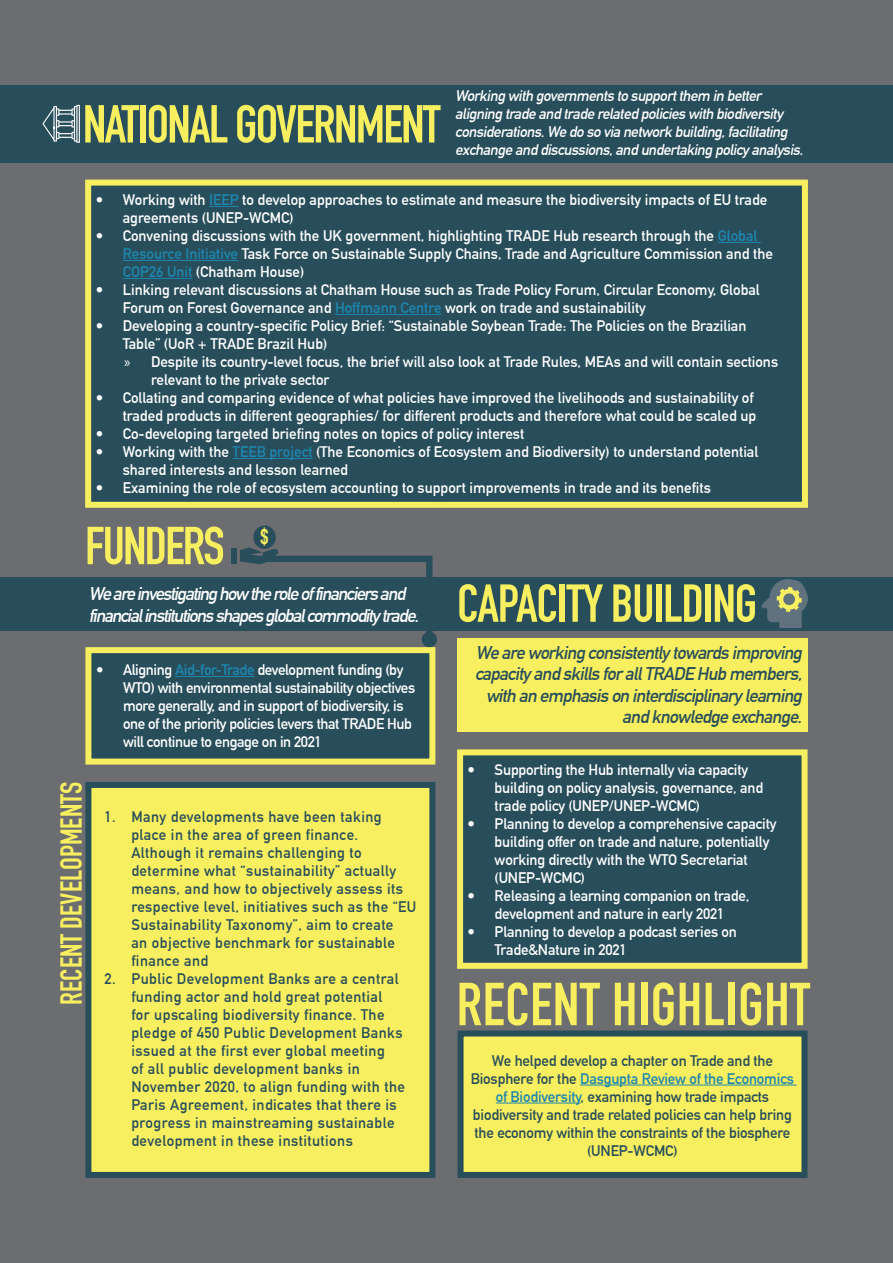
<style>
.page{position:relative;width:893px;height:1263px;background:#6c6d70}
.page>*{position:absolute;margin:0;border:0;box-sizing:border-box;transform-origin:0 0}
.t1{font:700 59.7px "DIN Condensed";letter-spacing:.01em;color:#f7ef5f}
.t2{font:700 52.5px "DIN Condensed";letter-spacing:-.03em;color:#f7ef5f}
.t3{font:700 30px "DIN Condensed";color:#f7ef5f}
.t4{font:700 21px "DIN Condensed";color:#f7ef5f}
.t5{font:italic 700 18px/21.6px "DIN Alternate";color:#284e5b;text-align:right}
.t6{font:italic 700 18px/21.6px "DIN Alternate";color:#fff}
.t7{font:700 15px/18px "DIN Alternate";color:#fff}
.t8{font:700 15px/18px "DIN Alternate";letter-spacing:.03em;color:#284e5b}
.t9{font:700 15px/18px "DIN Alternate";letter-spacing:-.01em;color:#284e5b;text-align:center}
.t10{font:700 15px/18px "DIN Alternate";letter-spacing:-.025em;color:#fff}
.t11{font:italic 700 15px/18px "DIN Alternate";color:#fff}
.s1{color:#1e86af}
.s2{font-family:"Myriad Pro";font-weight:400}
</style>
<div class="page">
<div style="left:0;top:85px;width:893px;height:78px;background:#284e5b"></div>
<div style="left:85px;top:180px;width:723px;height:328px;background:#284e5b;border:6px solid #f7ef5f"></div>
<hr style="left:209px;top:206px;width:30px;height:1px;background:#1e86af">
<hr style="left:718px;top:242px;width:43px;height:1px;background:#1e86af">
<hr style="left:123px;top:260px;width:115px;height:1px;background:#1e86af">
<hr style="left:123px;top:278px;width:69px;height:1px;background:#1e86af">
<hr style="left:335px;top:314px;width:106px;height:1px;background:#1e86af">
<hr style="left:233px;top:458px;width:80px;height:1px;background:#1e86af">
<svg style="left:42px;top:105px;width:38px;height:38px"></svg>
<div style="left:253px;top:525px;width:23px;height:24px;background:#284e5b;border-radius:50%"></div>
<div style="left:232px;top:548px;width:5px;height:15px;background:#284e5b"></div>
<div style="left:0;top:577px;width:893px;height:54px;background:#284e5b"></div>
<div style="left:85px;top:647px;width:350px;height:117px;background:#284e5b;border:6px solid #f7ef5f"></div>
<hr style="left:175px;top:676px;width:79px;height:1px;background:#1e86af">
<svg style="left:761px;top:579px;width:47px;height:49px"></svg>
<div style="left:783px;top:593px;width:12px;height:12px;background:#5f727e;border-radius:50%"></div>
<div style="left:457px;top:749px;width:351px;height:220px;background:#284e5b;border:6px solid #f7ef5f"></div>
<div style="left:457px;top:639px;width:351px;height:93px;background:#f7ef5f"></div>
<svg style="left:240px;top:547px;width:196px;height:99px"></svg>
<div style="left:422px;top:632px;width:15px;height:15px;background:#284e5b;border-radius:50%"></div>
<div style="left:85px;top:782px;width:350px;height:396px;background:#f7ef5f;border:6px solid #284e5b"></div>
<div style="left:458px;top:1030px;width:349px;height:148px;background:#f7ef5f;border:6px solid #284e5b"></div>
<hr style="left:580px;top:1085px;width:217px;height:1px;background:#1e86af">
<hr style="left:496px;top:1103px;width:85px;height:1px;background:#1e86af">
<p class="t2" style="left:83px;top:89px;width:359px">NATIONAL GOVERNMENT</p>
<p class="t11" style="left:455px;top:86px;width:353px">Workingwithgovernmentstosupportthem inbetter aligningtradeandtraderelatedpolicieswithbiodiversity considerations.Wedosovianetworkbuilding,facilitating exchangeanddiscussions,andundertakingpolicy analysis.</p>
<p class="t7" style="left:123px;top:190px;width:646px;text-indent:-27px">• Working with <span class="s1">IEEP</span> to develop approaches to estimate and measure the biodiversity impacts of EU trade agreements (UNEP-WCMC)</p>
<p class="t7" style="left:123px;top:226px;width:652px;text-indent:-27px">• Convening discussions with the UK government, highlighting TRADE Hub research through the <span class="s1">Global<br>Resource Initiative</span> Task Force on Sustainable Supply Chains, Trade and Agriculture Commission and the<br><span class="s1">COP26 Unit</span> (Chatham House)</p>
<p class="t7" style="left:123px;top:280px;width:639px;text-indent:-27px">• Linking relevant discussions at Chatham House such as Trade Policy Forum, Circular Economy, Global<br>Forum on Forest Governance and <span class="s1">Hoffmann Centre</span> work on trade and sustainability</p>
<p class="t7" style="left:123px;top:316px;width:625px;text-indent:-27px">• Developing a country-specific Policy Brief: “Sustainable Soybean Trade: The Policies on the Brazilian<br>Table” (UoR + TRADE Brazil Hub)</p>
<p class="t7" style="left:151px;top:352px;width:629px;text-indent:-27px"><span class="s2">»</span> Despite its country-level focus, the brief will also look at Trade Rules, MEAs and will contain sections relevant to the private sector</p>
<p class="t7" style="left:96px;top:388px;width:662px;text-align:right">• Collating and comparing evidence of what policies have improved the livelihoods and sustainability of traded products in different geographies/ for different products and therefore what could be scaled up</p>
<p class="t7" style="left:96px;top:424px;width:430px">• Co-developing targeted briefing notes on topics of policy interest</p>
<p class="t7" style="left:123px;top:442px;width:637px;text-indent:-27px">• Working with the <span class="s1">TEEB project</span> (The Economics of Ecosystem and Biodiversity) to understand potential shared interests and lesson learned</p>
<p class="t7" style="left:96px;top:478px;width:617px">• Examining the role of ecosystem accounting to support improvements in trade and its benefits</p>
<p class="t4" style="left:260px;top:522px;width:9px">$</p>
<p class="t2" style="left:85px;top:510px;width:141px">FUNDERS</p>
<p class="t6" style="left:89px;top:582px;width:336px">Weareinvestigatinghow theroleoffinanciersand financialinstitutionsshapesglobalcommodity trade.</p>
<p class="t10" style="left:123px;top:660px;width:294px;text-indent:-27px">• Aligning <span class="s1">Aid-for-Trade</span> development funding (by WTO) with environmental sustainability objectives more generally, and in support of biodiversity, is one of the priority policies levers that TRADE Hub will continue to engage on in 2021</p>
<p class="t2" style="left:457px;top:568px;width:301px">CAPACITY BUILDING</p>
<p class="t5" style="left:475px;top:640px;width:333px">Weareworkingconsistently towardsimproving capacity andskillsforallTRADEHubmembers, withanemphasisoninterdisciplinary learning andknowledgeexchange.</p>
<p class="t3" style="left:51px;top:1004px;width:224px;rotate:-90deg">RECENT DEVELOPMENTS</p>
<p class="t8" style="left:131px;top:807px;width:287px;text-indent:-27px">1. Many developments have been taking place in the area of green finance.<br>Although it remains challenging to determine what “sustainability” actually means, and how to objectively assess its respective level, initiatives such as the “EU Sustainability Taxonomy”, aim to create<br>an objective benchmark for sustainable finance and</p>
<p class="t8" style="left:131px;top:969px;width:275px;text-indent:-27px">2. Public Development Banks are a central funding actor and hold great potential<br>for upscaling biodiversity finance. The pledge of 450 Public Development Banks issued at the first ever global meeting<br>of all public development banks in November 2020, to align funding with the Paris Agreement, indicates that there is progress in mainstreaming sustainable development in these institutions</p>
<p class="t7" style="left:495px;top:759px;width:270px;text-indent:-27px">• Supporting the Hub internally via capacity building on policy analysis, governance, and trade policy (UNEP/UNEP-WCMC)</p>
<p class="t7" style="left:495px;top:813px;width:283px;text-indent:-27px">• Planning to develop a comprehensive capacity building offer on trade and nature, potentially working directly with the WTO Secretariat (UNEP-WCMC)</p>
<p class="t7" style="left:468px;top:885px;width:283px;text-align:center">• Releasing a learning companion on trade, development and nature in early 2021</p>
<p class="t7" style="left:495px;top:921px;width:244px;text-indent:-27px">• Planning to develop a podcast series on<br>Trade&amp;Nature in 2021</p>
<p class="t1" style="left:457px;top:964px;width:355px">RECENT HIGHLIGHT</p>
<p class="t9" style="left:471px;top:1050px;width:325px">We helped develop a chapter on Trade and the Biosphere for the <span class="s1">Dasgupta Review of the Economics of Biodiversity</span>, examining how trade impacts biodiversity and trade related policies can help bring the economy within the constraints of the biosphere</p>
<p class="t9" style="left:587px;top:1140px;width:92px">(UNEP-WCMC)</p>
</div>
